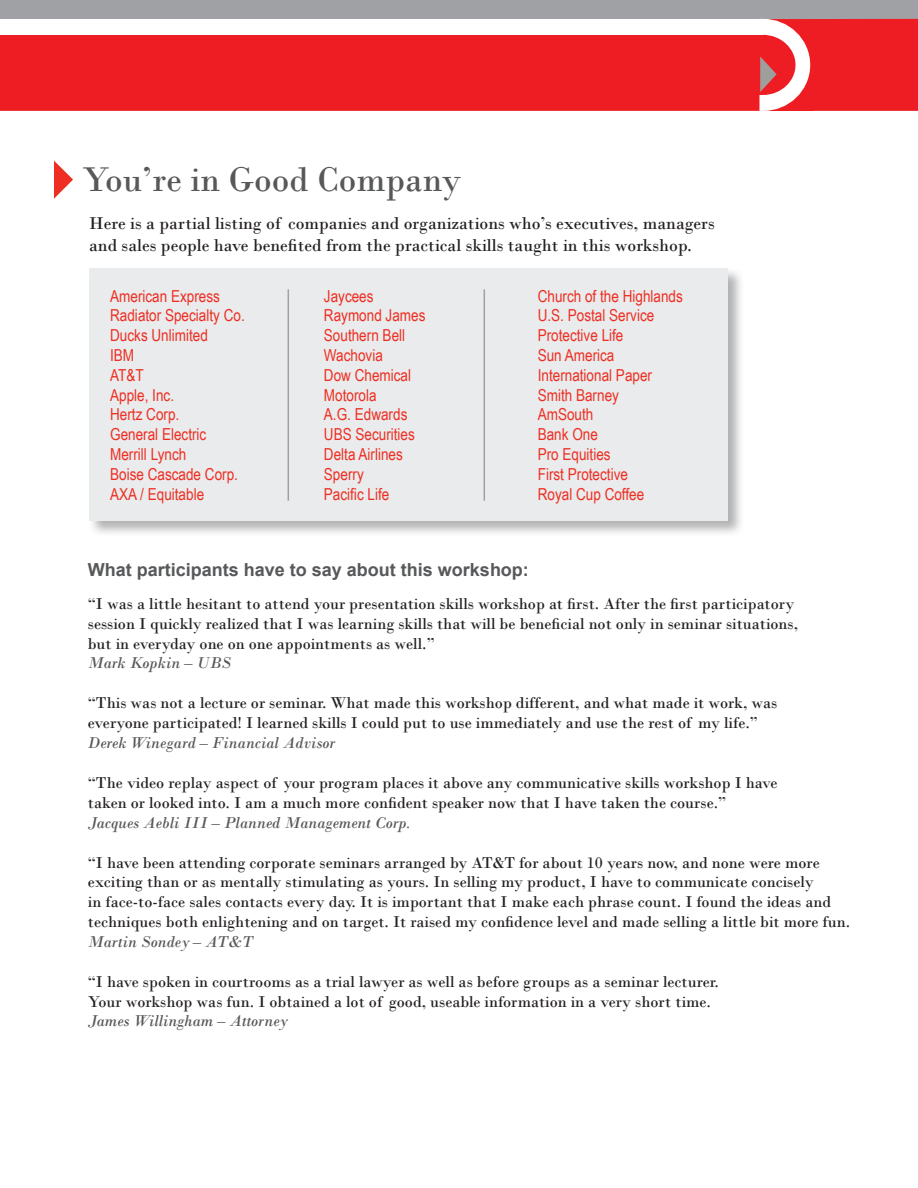
<style>
.page{position:relative;width:918px;height:1188px;background:#fff}
.page>*{position:absolute;margin:0;border:0;box-sizing:border-box;transform-origin:0 0}
.t1{font:36px "Bodoni";color:#57585a}
.t2{font:18px/21.6px "Bodoni";color:#231f20}
.t3{font:700 18px "Arial";color:#57585a}
.t4{font:16.5px/19.8px "Bodoni";color:#231f20}
.t5{font:16.5px/19.8px "Arial Narrow";color:#ee2e22}
.t6{font:italic 16.5px "Bodoni";color:#57585a}
</style>
<div class="page">
<svg style="left:54px;top:161px;width:19px;height:38px"></svg>
<div style="left:88px;top:266px;width:656px;height:271px;background:#231f20;opacity:.35"></div>
<div style="left:89px;top:268px;width:639px;height:252px;background:#eaebec"></div>
<hr style="left:288px;top:289px;width:1px;height:212px;background:#a0a1a5">
<hr style="left:484px;top:289px;width:1px;height:212px;background:#a0a1a5">
<div style="left:0;top:0;width:918px;height:28px;background:#a0a1a5"></div>
<div style="left:0;top:19px;width:918px;height:92px;background:#ee1d23"></div>
<svg style="left:759px;top:18px;width:54px;height:93px"></svg>
<div style="left:0;top:19px;width:763px;height:16px;background:#fff"></div>
<h1 class="t1" style="left:82px;top:158px;width:381px">You’re in Good Company</h1>
<p class="t2" style="left:89px;top:213px;width:627px">Here is a partial listing of companies and organizations who’s executives, managers and sales people have benefited from the practical skills taught in this workshop.</p>
<p class="t5" style="left:110px;top:285px;width:136px">American Express<br>Radiator Specialty Co.<br>Ducks Unlimited<br>IBM<br>AT&amp;T<br>Apple, Inc.<br>Hertz Corp.<br>General Electric<br>Merrill Lynch<br>Boise Cascade Corp.<br>AXA / Equitable</p>
<p class="t5" style="left:324px;top:285px;width:103px">Jaycees<br>Raymond James<br>Southern Bell<br>Wachovia<br>Dow Chemical<br>Motorola<br>A.G. Edwards<br>UBS Securities<br>Delta Airlines<br>Sperry<br>Pacific Life</p>
<p class="t5" style="left:538px;top:285px;width:147px">Church of the Highlands<br>U.S. Postal Service<br>Protective Life<br>Sun America<br>International Paper<br>Smith Barney<br>AmSouth<br>Bank One<br>Pro Equities<br>First Protective<br>Royal Cup Coffee</p>
<p class="t3" style="left:88px;top:557px;width:443px">What participants have to say about this workshop:</p>
<p class="t4" style="left:88px;top:594px;width:712px">“I was a little hesitant to attend your presentation skills workshop at first. After the first participatory session I quickly realized that I was learning skills that will be beneficial not only in seminar situations, but in everyday one on one appointments as well.”</p>
<p class="t6" style="left:88px;top:653px;width:145px">Mark Kopkin – UBS</p>
<p class="t4" style="left:88px;top:693px;width:691px">“This was not a lecture or seminar. What made this workshop different, and what made it work, was everyone participated! I learned skills I could put to use immediately and use the rest of my life.”</p>
<p class="t6" style="left:88px;top:733px;width:249px">Derek Winegard – Financial Advisor</p>
<p class="t4" style="left:88px;top:773px;width:691px">“The video replay aspect of your program places it above any communicative skills workshop I have taken or looked into. I am a much more confident speaker now that I have taken the course.”</p>
<p class="t6" style="left:88px;top:812px;width:325px">Jacques Aebli III – Planned Management Corp.</p>
<p class="t4" style="left:88px;top:852px;width:764px">“I have been attending corporate seminars arranged by AT&amp;T for about 10 years now, and none were more exciting than or as mentally stimulating as yours. In selling my product, I have to communicate concisely<br>in face-to-face sales contacts every day. It is important that I make each phrase count. I found the ideas and techniques both enlightening and on target. It raised my confidence level and made selling a little bit more fun.</p>
<p class="t6" style="left:88px;top:932px;width:167px">Martin Sondey – AT&amp;T</p>
<p class="t4" style="left:88px;top:972px;width:633px">“I have spoken in courtrooms as a trial lawyer as well as before groups as a seminar lecturer.<br>Your workshop was fun. I obtained a lot of good, useable information in a very short time.</p>
<p class="t6" style="left:88px;top:1011px;width:201px">James Willingham – Attorney</p>
</div>
